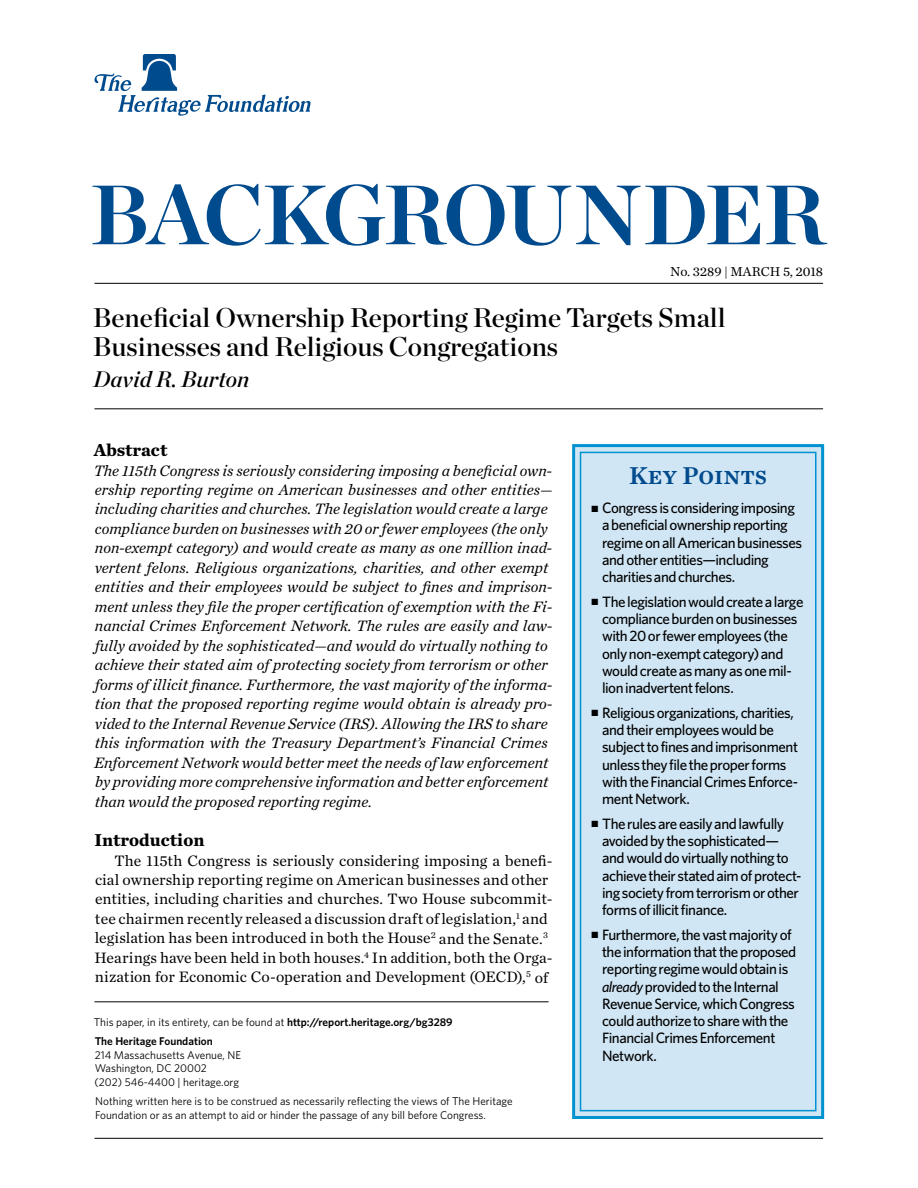
<style>
.page{position:relative;width:918px;height:1188px;background:#fff}
.page>*{position:absolute;margin:0;border:0;box-sizing:border-box;transform-origin:0 0}
.t1{font:84px "Chronicle Display Bold SC800";letter-spacing:-.025em;color:#004b8d}
.t2{font:27px/28.5px "Chronicle Display Semi";color:#000}
.t3{font:25.5px "Chronicle Text G1 Semi";color:#004b8d}
.t4{font:italic 22.5px "Chronicle Display Semi";color:#000}
.t5{font:700 18px "Chronicle Text G1";color:#000}
.t6{font:italic 15.75px/19.5px "Chronicle Text G1";color:#000}
.t7{font:15.75px/19.5px "Chronicle Text G1";color:#000}
.t8{font:500 15px/17.2px "Whitney";letter-spacing:-.035em;color:#000}
.t9{font:13.5px "Chronicle Text G1";color:#000}
.t10{font:11.25px/13.5px "Whitney";color:#000}
.t11{font:600 11.25px/19.5px "Whitney";color:#000}
.s1{font-weight:400}
.s2{font-style:italic}
</style>
<div class="page">
<svg style="left:94px;top:54px;width:217px;height:62px"></svg>
<div style="left:572px;top:444px;width:252px;height:675px;background:#d0e6f4;border:3px solid #0093d0"></div>
<div style="left:580px;top:452px;width:237px;height:659px;border:2px solid #0093d0"></div>
<hr style="left:94px;top:1138px;width:729px;height:1px;background:#000">
<hr style="left:94px;top:283px;width:729px;height:1px;background:#000">
<hr style="left:94px;top:409px;width:729px;height:1px;background:#000">
<hr style="left:94px;top:1002px;width:455px;height:1px;background:#000">
<h1 class="t1" style="left:90px;top:147px;width:737px">BACKGROUNDER</h1>
<p class="t9" style="left:670px;top:262px;width:154px">No. 3289 | March 5, 2018</p>
<h2 class="t2" style="left:93px;top:301px;width:634px">Beneficial Ownership Reporting Regime Targets Small<br>Businesses and Religious Congregations</h2>
<h3 class="t4" style="left:93px;top:361px;width:158px">David R. Burton</h3>
<p class="t5" style="left:94px;top:435px;width:75px">Abstract</p>
<p class="t6" style="left:94px;top:460px;width:460px">The 115th Congress is seriously considering imposing a beneficial own&shy;ership reporting regime on American businesses and other entities— including charities and churches. The legislation would create a large compliance burden on businesses with 20 or fewer employees (the only non-exempt category) and would create as many as one million inad&shy;vertent felons. Religious organizations, charities, and other exempt entities and their employees would be subject to fines and imprison&shy;ment unless they file the proper certification of exemption with the Fi&shy;nancial Crimes Enforcement Network. The rules are easily and law&shy;fully avoided by the sophisticated—and would do virtually nothing to achieve their stated aim of protecting society from terrorism or other forms of illicit finance. Furthermore, the vast majority of the informa&shy;tion that the proposed reporting regime would obtain is already pro&shy;vided to the Internal Revenue Service (IRS). Allowing the IRS to share this information with the Treasury Department’s Financial Crimes Enforcement Network would better meet the needs of law enforcement by providing more comprehensive information and better enforcement than would the proposed reporting regime.</p>
<p class="t5" style="left:94px;top:825px;width:112px">Introduction</p>
<p class="t7" style="left:94px;top:850px;width:460px;text-indent:20px">The 115th Congress is seriously considering imposing a benefi&shy;cial ownership reporting regime on American businesses and other entities, including charities and churches. Two House subcommit&shy;tee chairmen recently released a discussion draft of legislation,<sup>1</sup> and legislation has been introduced in both the House<sup>2</sup> and the Senate.<sup>3<br></sup>Hearings have been held in both houses.<sup>4</sup> In addition, both the Orga&shy;nization for Economic Co-operation and Development (OECD),<sup>5</sup> of</p>
<p class="t11" style="left:94px;top:1012px;width:360px"><span class="s1">This paper, in its entirety, can be found at</span> http://report.heritage.org/bg3289<br>The Heritage Foundation</p>
<p class="t10" style="left:94px;top:1048px;width:148px">214 Massachusetts Avenue, NE<br>Washington, DC 20002<br>(202) 546-4400 | heritage.org</p>
<p class="t10" style="left:95px;top:1095px;width:419px">Nothing written here is to be construed as necessarily reflecting the views of The Heritage<br>Foundation or as an attempt to aid or hinder the passage of any bill before Congress.</p>
<h3 class="t3" style="left:629px;top:455px;width:139px">Key Points</h3>
<p class="t8" style="left:602px;top:499px;width:202px;text-indent:-11px">■ Congress is considering imposing a beneficial ownership reporting regime on all American businesses and other entities—including charities and churches.</p>
<p class="t8" style="left:602px;top:593px;width:203px;text-indent:-11px">■ The legislation would create a large compliance burden on businesses with 20 or fewer employees (the only non-exempt category) and would create as many as one mil&shy;lion inadvertent felons.</p>
<p class="t8" style="left:602px;top:704px;width:197px;text-indent:-11px">■ Religious organizations, charities, and their employees would be subject to fines and imprisonment unless they file the proper forms with the Financial Crimes Enforce&shy;ment Network.</p>
<p class="t8" style="left:602px;top:815px;width:201px;text-indent:-11px">■ The rules are easily and lawfully avoided by the sophisticated— and would do virtually nothing to achieve their stated aim of protect&shy;ing society from terrorism or other forms of illicit finance.</p>
<p class="t8" style="left:602px;top:926px;width:196px;text-indent:-11px">■ Furthermore, the vast majority of the information that the proposed reporting regime would obtain is <span class="s2">already</span> provided to the Internal<br>Revenue Service, which Congress could authorize to share with the<br>Financial Crimes Enforcement<br>Network.</p>
</div>
